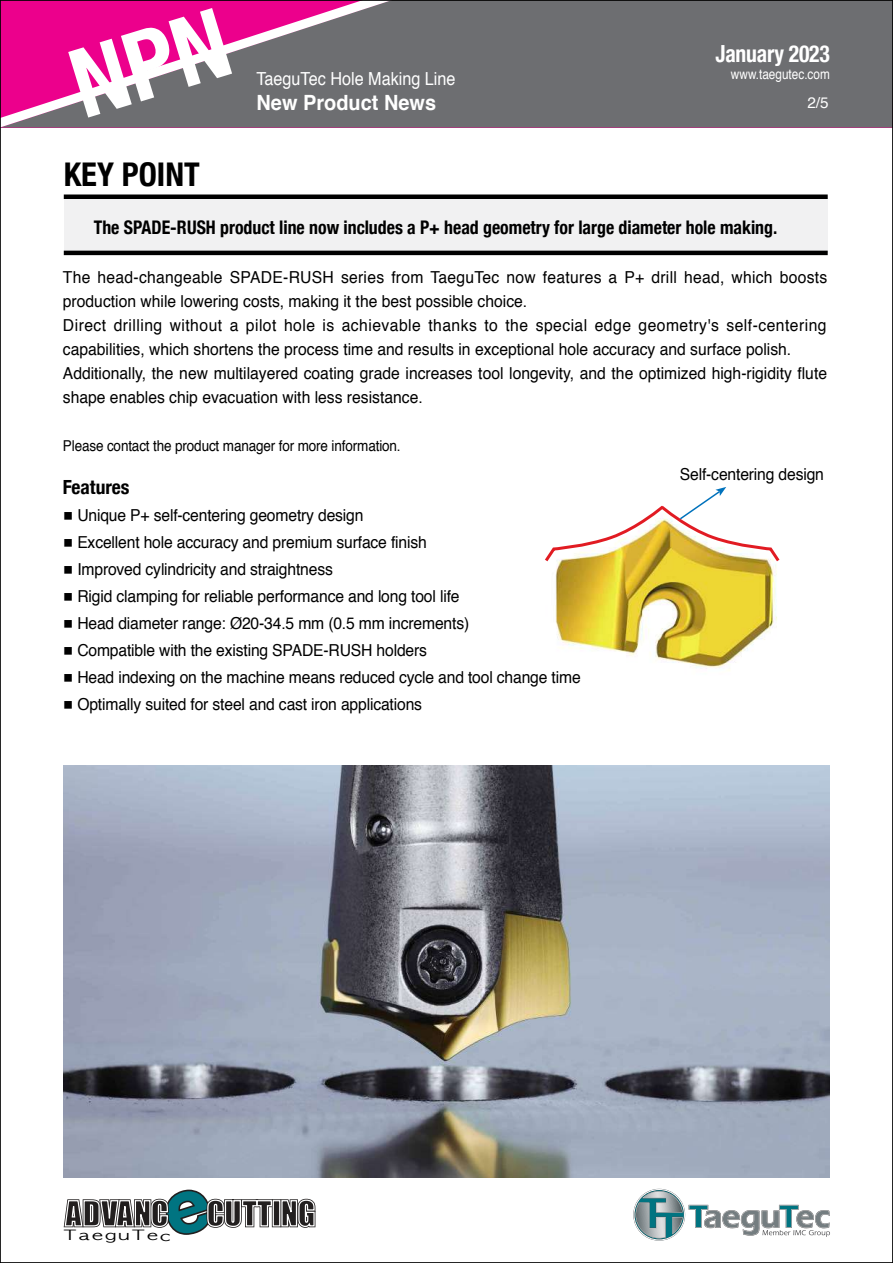
<style>
.page{position:relative;width:893px;height:1263px;background:#fff}
.page>*{position:absolute;margin:0;border:0;box-sizing:border-box;transform-origin:0 0}
.t1{font:700 condensed 32.7px "Helvetica Neue";color:#000}
.t2{font:700 condensed 23.55px "Helvetica Neue";letter-spacing:-.01em;color:#fff;scale:.92 1}
.t3{font:700 21px "Helvetica";color:#fff;scale:.95 1}
.t4{font:700 condensed 19.5px "Helvetica Neue";color:#000}
.t5{font:700 condensed 18.75px "Helvetica Neue";color:#000;scale:.95 1}
.t6{font:18px "Helvetica";color:#fff;scale:.9 1}
.t7{font:16.5px/24px "Helvetica";color:#000;scale:.95 1}
.t8{font:15.3px "Helvetica";color:#fff}
.t9{font:15px "Helvetica";letter-spacing:-.01em;color:#000;scale:.9 1}
.t10{font:13.8px "Helvetica";color:#fff;scale:.85 1}
.t11{font:13.35px "Helvetica World";letter-spacing:.105em;color:#000;scale:1.5 1}
</style>
<div class="page">
<div style="left:423px;top:2px;width:468px;height:126px;background:#6d6e71"></div>
<svg style="left:2px;top:2px;width:421px;height:126px;background:#9b5581"></svg>
<svg style="left:63px;top:1189px;width:253px;height:46px"></svg>
<svg style="left:633px;top:1188px;width:197px;height:53px"></svg>
<div style="left:64px;top:197px;width:764px;height:56px;background:#f1f1f2"></div>
<div style="left:64px;top:194px;width:764px;height:5px;background:#000"></div>
<hr style="left:64px;top:251px;width:764px;height:4px;background:#000">
<img style="left:64px;top:765px;width:765px;height:413px">
<img style="left:555px;top:565px;width:222px;height:106px">
<svg style="left:545px;top:487px;width:235px;height:78px"></svg>
<svg style="left:68px;top:7px;width:164px;height:111px;background:#c13c8c"></svg>
<p class="t6" style="left:256px;top:65px;width:223px">TaeguTec Hole Making Line</p>
<p class="t3" style="left:256px;top:86px;width:191px">New Product News</p>
<h2 class="t2" style="left:716px;top:40px;width:126px">January 2023</h2>
<p class="t10" style="left:731px;top:64px;width:118px">www.taegutec.com</p>
<p class="t8" style="left:807px;top:91px;width:23px">2/5</p>
<h1 class="t1" style="left:64px;top:155px;width:137px">KEY POINT</h1>
<p class="t5" style="left:94px;top:216px;width:721px">The SPADE-RUSH product line now includes a P+ head geometry for large diameter hole making.</p>
<p class="t7" style="left:63px;top:265px;width:806px">The head-changeable SPADE-RUSH series from TaeguTec now features a P+ drill head, which boosts production while lowering costs, making it the best possible choice.<br>Direct drilling without a pilot hole is achievable thanks to the special edge geometry's self-centering capabilities, which shortens the process time and results in exceptional hole accuracy and surface polish.<br>Additionally, the new multilayered coating grade increases tool longevity, and the optimized high-rigidity flute shape enables chip evacuation with less resistance.</p>
<p class="t9" style="left:63px;top:434px;width:377px">Please contact the product manager for more information.</p>
<p class="t4" style="left:63px;top:475px;width:68px">Features</p>
<p class="t7" style="left:63px;top:504px;width:318px">○ Unique P+ self-centering geometry design</p>
<p class="t7" style="left:63px;top:531px;width:385px">○ Excellent hole accuracy and premium surface finish</p>
<p class="t7" style="left:63px;top:558px;width:286px">○ Improved cylindricity and straightness</p>
<p class="t7" style="left:63px;top:585px;width:419px">○ Rigid clamping for reliable performance and long tool life</p>
<p class="t7" style="left:63px;top:612px;width:429px">○ Head diameter range: Ø20-34.5 mm (0.5 mm increments)</p>
<p class="t7" style="left:63px;top:639px;width:385px">○ Compatible with the existing SPADE-RUSH holders</p>
<p class="t7" style="left:63px;top:666px;width:547px">○ Head indexing on the machine means reduced cycle and tool change time</p>
<p class="t7" style="left:63px;top:693px;width:379px">○ Optimally suited for steel and cast iron applications</p>
<p class="t7" style="left:680px;top:463px;width:153px">Self-centering design</p>
<p class="t11" style="left:63px;top:1228px;width:73px">TaeguTec</p>
</div>
